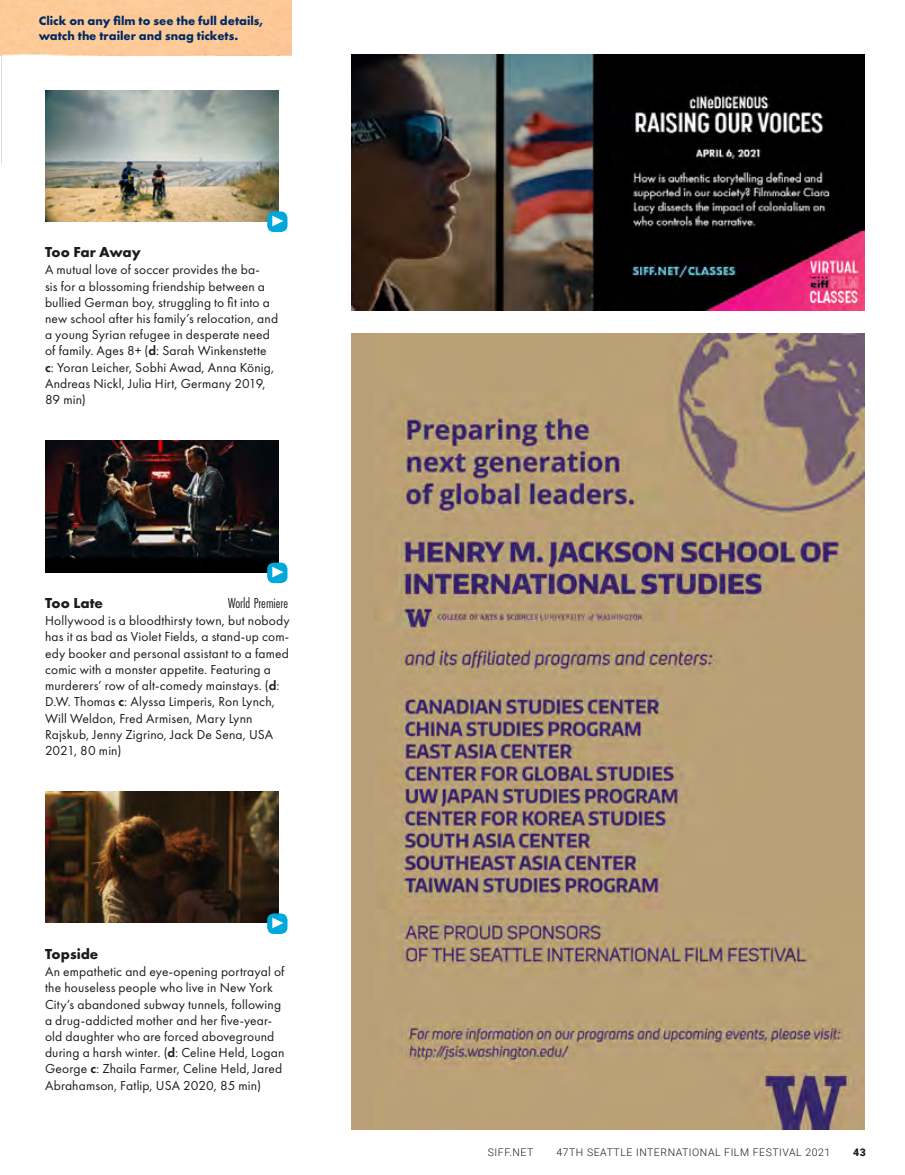
<style>
.page{position:relative;width:905px;height:1175px;background:#fff}
.page>*{position:absolute;margin:0;border:0;box-sizing:border-box;transform-origin:0 0}
.t1{font:700 15px "Futura PT";color:#1c1b1b}
.t2{font:15px "Futura PT Cond";color:#1c1b1b}
.t3{font:700 15px "Futura PT";letter-spacing:-.02em;color:#1c1b1b}
.t4{font:13.5px/16.2px "Futura PT";letter-spacing:.01em;color:#1c1b1b}
.t5{font:700 12.75px/15.3px "Futura PT";color:#002a62}
.t6{font:300 10.5px "Roboto";letter-spacing:.05em;color:#1c1b1b}
.t7{font:900 10.5px "Roboto";color:#1c1b1b}
.s1{font-weight:600}
</style>
<div class="page">
<img style="left:45px;top:90px;width:233px;height:131px">
<img style="left:45px;top:441px;width:233px;height:131px">
<img style="left:45px;top:791px;width:233px;height:132px">
<div style="left:267px;top:211px;width:20px;height:21px;background:#00a9d9;border-radius:7px"></div>
<svg style="left:272px;top:216px;width:11px;height:10px"></svg>
<div style="left:267px;top:562px;width:20px;height:21px;background:#00a9d9;border-radius:7px"></div>
<svg style="left:272px;top:566px;width:11px;height:11px"></svg>
<div style="left:267px;top:913px;width:20px;height:21px;background:#00a9d9;border-radius:7px"></div>
<svg style="left:272px;top:917px;width:11px;height:11px"></svg>
<div style="left:351px;top:333px;width:513px;height:796px;background:#ba9e77"></div>
<img style="left:390px;top:333px;width:474px;height:796px">
<img style="left:351px;top:54px;width:513px;height:256px">
<p class="t5" style="left:39px;top:13px;width:226px">Click on any film to see the full details, watch the trailer and snag tickets.</p>
<p class="t3" style="left:45px;top:242px;width:97px">Too Far Away</p>
<p class="t4" style="left:45px;top:262px;width:234px">A mutual love of soccer provides the ba-<br>sis for a blossoming friendship between a bullied German boy, struggling to fit into a new school after his family’s relocation, and a young Syrian refugee in desperate need of family. Ages 8+ (<span class="s1">d</span>: Sarah Winkenstette <span class="s1">c</span>: Yoran Leicher, Sobhi Awad, Anna König, Andreas Nickl, Julia Hirt, Germany 2019, 89 min)</p>
<p class="t1" style="left:45px;top:593px;width:60px">Too Late</p>
<p class="t2" style="left:228px;top:594px;width:62px">World Premiere</p>
<p class="t4" style="left:45px;top:612px;width:246px">Hollywood is a bloodthirsty town, but nobody has it as bad as Violet Fields, a stand-up com&shy;edy booker and personal assistant to a famed comic with a monster appetite. Featuring a murderers’ row of alt-comedy mainstays. (<span class="s1">d</span>:<br>D.W. Thomas <span class="s1">c</span>: Alyssa Limperis, Ron Lynch, Will Weldon, Fred Armisen, Mary Lynn Rajskub, Jenny Zigrino, Jack De Sena, USA 2021, 80 min)</p>
<p class="t1" style="left:45px;top:944px;width:55px">Topside</p>
<p class="t4" style="left:45px;top:963px;width:241px">An empathetic and eye-opening portrayal of the houseless people who live in New York City’s abandoned subway tunnels, following a drug-addicted mother and her five-year&shy;old daughter who are forced aboveground during a harsh winter. (<span class="s1">d</span>: Celine Held, Logan George <span class="s1">c</span>: Zhaila Farmer, Celine Held, Jared Abrahamson, Fatlip, USA 2020, 85 min)</p>
<p class="t6" style="left:488px;top:1145px;width:47px">SIFF.NET</p>
<p class="t6" style="left:556px;top:1145px;width:275px">47TH SEATTLE INTERNATIONAL FILM FESTIVAL 2021</p>
<p class="t7" style="left:853px;top:1145px;width:14px">43</p>
</div>
